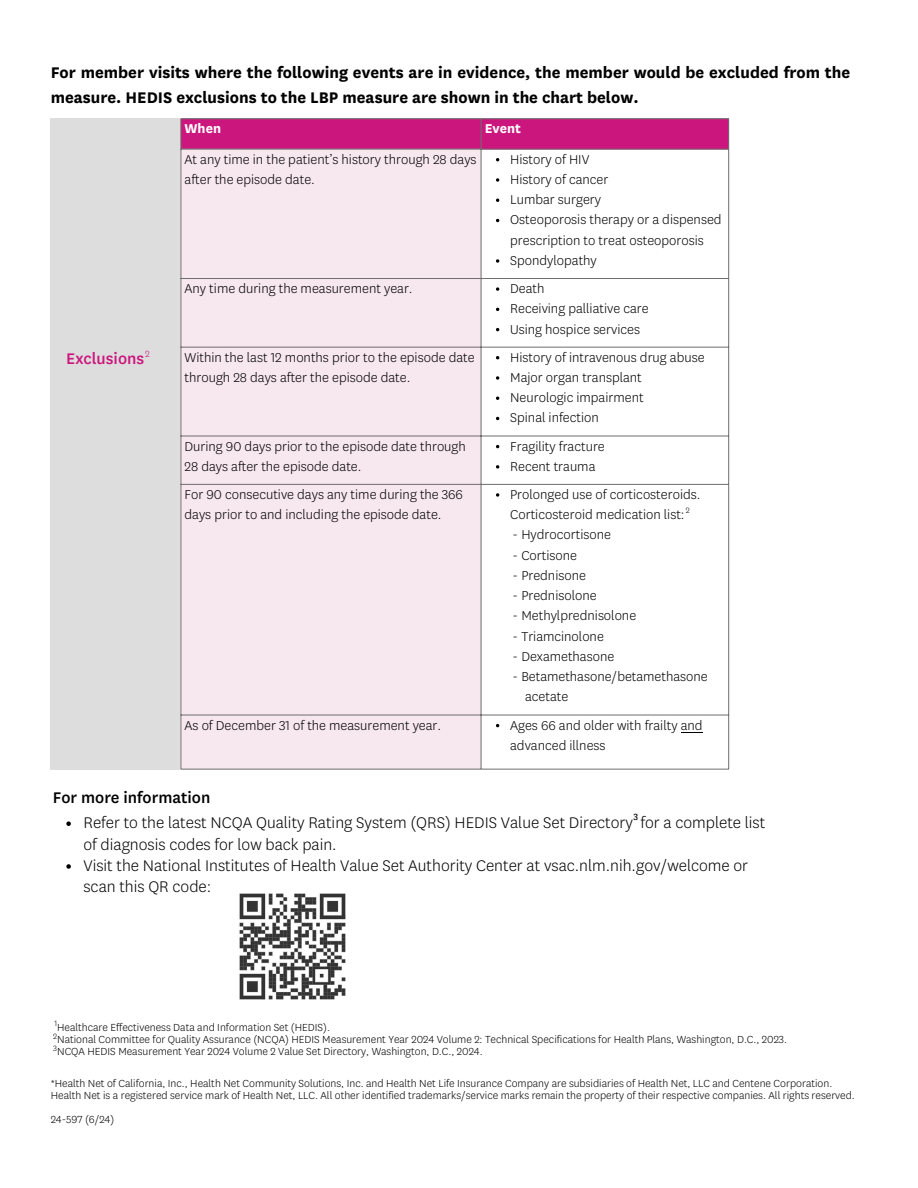
<style>
.page{position:relative;width:918px;height:1188px;background:#fff}
.page>*{position:absolute;margin:0;border:0;box-sizing:border-box;transform-origin:0 0}
.t1{font:300 18px/21.3px "Centene Sans";color:#000}
.t2{font:700 18px/24.8px "Centene Sans";color:#000}
.t3{font:500 18px "Centene Sans";color:#000}
.t4{font:500 18px "Centene Sans";color:#cb177d}
.t5{font:300 15px/20.2px "Centene Sans";color:#000}
.t6{font:700 15px "Centene Sans";color:#fff}
.t7{font:300 12px/12px "Centene Sans";color:#000}
.t8{font:10.5px "Centene Sans";color:#000}
.t9{font:300 9px "Centene Sans";color:#000}
</style>
<div class="page">
<div style="left:182px;top:119px;width:546px;height:30px;background:#cb177d"></div>
<div style="left:182px;top:150px;width:299px;height:619px;background:#f7e7ee"></div>
<hr style="left:181px;top:119px;width:1px;height:650px;background:#6e6e6e">
<hr style="left:481px;top:119px;width:1px;height:650px;background:#6e6e6e">
<hr style="left:728px;top:119px;width:1px;height:650px;background:#6e6e6e">
<hr style="left:181px;top:118px;width:548px;height:1px;background:#6e6e6e">
<hr style="left:181px;top:149px;width:548px;height:1px;background:#6e6e6e">
<hr style="left:181px;top:278px;width:548px;height:1px;background:#6e6e6e">
<hr style="left:181px;top:347px;width:548px;height:1px;background:#6e6e6e">
<hr style="left:181px;top:436px;width:548px;height:1px;background:#6e6e6e">
<hr style="left:181px;top:484px;width:548px;height:1px;background:#6e6e6e">
<hr style="left:181px;top:715px;width:548px;height:1px;background:#6e6e6e">
<hr style="left:181px;top:769px;width:548px;height:1px;background:#6e6e6e">
<div style="left:51px;top:118px;width:129px;height:652px;background:#ddd"></div>
<svg style="left:496px;top:178px;width:3px;height:4px"></svg>
<svg style="left:496px;top:259px;width:3px;height:4px"></svg>
<svg style="left:496px;top:287px;width:3px;height:4px"></svg>
<svg style="left:496px;top:376px;width:3px;height:4px"></svg>
<svg style="left:496px;top:465px;width:3px;height:4px"></svg>
<svg style="left:496px;top:493px;width:3px;height:4px"></svg>
<svg style="left:66px;top:821px;width:5px;height:5px"></svg>
<svg style="left:66px;top:864px;width:5px;height:5px"></svg>
<img style="left:239px;top:893px;width:107px;height:107px">
<p class="t2" style="left:51px;top:61px;width:801px">For member visits where the following events are in evidence, the member would be excluded from the measure. HEDIS exclusions to the LBP measure are shown in the chart below.</p>
<h2 class="t4" style="left:66px;top:351px;width:85px">Exclusions<sup>2</sup></h2>
<p class="t6" style="left:185px;top:122px;width:38px">When</p>
<p class="t6" style="left:485px;top:122px;width:38px">Event</p>
<p class="t5" style="left:185px;top:150px;width:294px">At any time in the patient’s history through 28 days after the episode date.</p>
<p class="t5" style="left:510px;top:150px;width:81px">History of HIV</p>
<p class="t5" style="left:510px;top:170px;width:100px">History of cancer</p>
<p class="t5" style="left:510px;top:190px;width:92px">Lumbar surgery</p>
<p class="t5" style="left:510px;top:210px;width:213px">Osteoporosis therapy or a dispensed prescription to treat osteoporosis</p>
<p class="t5" style="left:510px;top:251px;width:88px">Spondylopathy</p>
<p class="t5" style="left:185px;top:279px;width:230px">Any time during the measurement year.</p>
<p class="t5" style="left:510px;top:279px;width:36px">Death</p>
<p class="t5" style="left:510px;top:299px;width:140px">Receiving palliative care</p>
<p class="t5" style="left:510px;top:320px;width:131px">Using hospice services</p>
<p class="t5" style="left:185px;top:348px;width:292px">Within the last 12 months prior to the episode date through 28 days after the episode date.</p>
<p class="t5" style="left:510px;top:348px;width:196px">History of intravenous drug abuse</p>
<p class="t5" style="left:510px;top:368px;width:133px">Major organ transplant</p>
<p class="t5" style="left:510px;top:388px;width:135px">Neurologic impairment</p>
<p class="t5" style="left:510px;top:408px;width:90px">Spinal infection</p>
<p class="t5" style="left:185px;top:437px;width:283px">During 90 days prior to the episode date through<br>28 days after the episode date.</p>
<p class="t5" style="left:510px;top:437px;width:96px">Fragility fracture</p>
<p class="t5" style="left:510px;top:457px;width:87px">Recent trauma</p>
<p class="t5" style="left:185px;top:485px;width:280px">For 90 consecutive days any time during the 366 days prior to and including the episode date.</p>
<p class="t5" style="left:510px;top:485px;width:192px">Prolonged use of corticosteroids.<br>Corticosteroid medication list: <sup>2</sup></p>
<p class="t5" style="left:513px;top:525px;width:100px">- Hydrocortisone</p>
<p class="t5" style="left:513px;top:546px;width:66px">- Cortisone</p>
<p class="t5" style="left:513px;top:566px;width:75px">- Prednisone</p>
<p class="t5" style="left:513px;top:586px;width:85px">- Prednisolone</p>
<p class="t5" style="left:513px;top:606px;width:125px">- Methylprednisolone</p>
<p class="t5" style="left:513px;top:627px;width:93px">- Triamcinolone</p>
<p class="t5" style="left:513px;top:647px;width:103px">- Dexamethasone</p>
<p class="t5" style="left:525px;top:667px;width:184px;text-indent:-12px">- Betamethasone/betamethasone acetate</p>
<p class="t5" style="left:185px;top:716px;width:258px">As of December 31 of the measurement year.</p>
<p class="t5" style="left:510px;top:716px;width:194px">Ages 66 and older with frailty and advanced illness</p>
<h3 class="t3" style="left:53px;top:789px;width:159px">For more information</h3>
<p class="t1" style="left:83px;top:813px;width:683px">Refer to the latest NCQA Quality Rating System (QRS) HEDIS Value Set Directory for a complete list</p>
<p class="t8" style="left:634px;top:812px;width:6px">3</p>
<p class="t1" style="left:83px;top:834px;width:255px">of diagnosis codes for low back pain.</p>
<p class="t1" style="left:83px;top:856px;width:666px">Visit the National Institutes of Health Value Set Authority Center at vsac.nlm.nih.gov/welcome or scan this QR code:</p>
<p class="t9" style="left:54px;top:1019px;width:4px">1</p>
<p class="t7" style="left:57px;top:1022px;width:274px">Healthcare Effectiveness Data and Information Set (HEDIS).</p>
<p class="t7" style="left:53px;top:1034px;width:735px"><sup>2</sup>National Committee for Quality Assurance (NCQA) HEDIS Measurement Year 2024 Volume 2: Technical Specifications for Health Plans, Washington, D.C., 2023.</p>
<p class="t7" style="left:51px;top:1078px;width:806px">*Health Net of California, Inc., Health Net Community Solutions, Inc. and Health Net Life Insurance Company are subsidiaries of Health Net, LLC and Centene Corporation.<br>Health Net is a registered service mark of Health Net, LLC. All other identified trademarks/service marks remain the property of their respective companies. All rights reserved.</p>
<p class="t7" style="left:51px;top:1114px;width:65px">24-597 (6/24)</p>
<p class="t7" style="left:53px;top:1046px;width:431px"><sup>3</sup> NCQA HEDIS Measurement Year 2024 Volume 2 Value Set Directory, Washington, D.C., 2024.</p>
</div>
